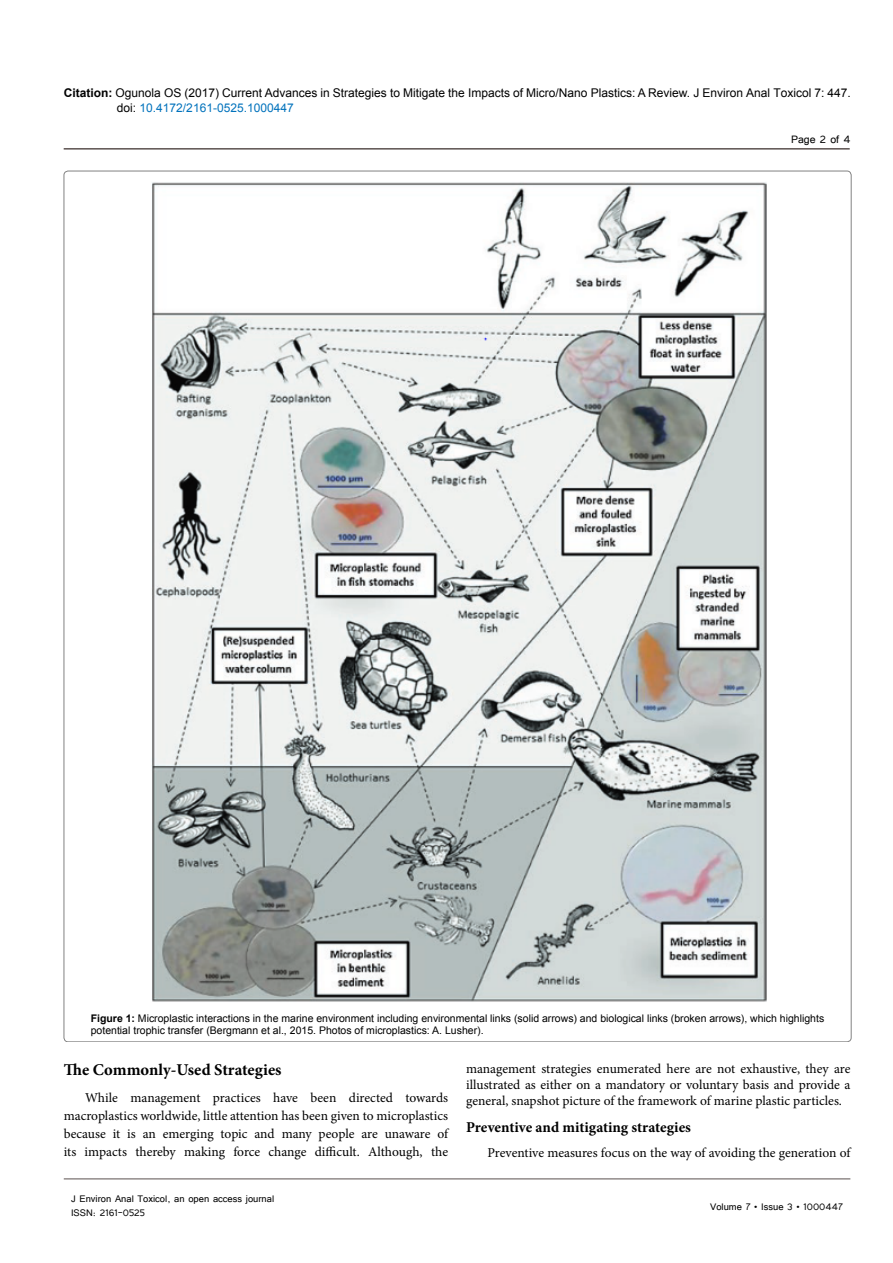
<style>
.page{position:relative;width:893px;height:1263px;background:#fff}
.page>*{position:absolute;margin:0;border:0;box-sizing:border-box;transform-origin:0 0}
.SH{font:700 16.5px "Minion Pro";color:#000}
.SSh{font:700 15px "Minion Pro";letter-spacing:-.005em;color:#000}
.t1{font:13.5px/18px "Minion Pro";letter-spacing:-.005em;color:#000;text-align:justify}
.t2{font:13.5px "Tunga";color:#000}
.t3{font:12px/15px "Arial";color:#000}
.t4{font:12px/14.4px "Tunga";color:#000}
._08_Article_Text{font:10.5px/12.6px "Arial";color:#000}
.s1{font-weight:700}
.s2{color:#0072bc}
</style>
<div class="page">
<hr style="left:64px;top:148px;width:786px;height:2px;background:#5b514f">
<hr style="left:64px;top:1179px;width:786px;height:1px;background:#5b514f">
<img style="left:151px;top:182px;width:616px;height:820px">
<p class="t3" style="left:117px;top:85px;width:735px;text-indent:-53px"><span class="s1">Citation:</span> Ogunola OS (2017) Current Advances in Strategies to Mitigate the Impacts of Micro/Nano Plastics: A Review. J Environ Anal Toxicol 7: 447. doi: <span class="s2">10.4172/2161-0525.1000447</span></p>
<p class="t2" style="left:791px;top:131px;width:61px">Page 2 of 4</p>
<p class="_08_Article_Text" style="left:91px;top:1012px;width:735px"><span class="s1">Figure 1:</span> Microplastic interactions in the marine environment including environmental links (solid arrows) and biological links (broken arrows), which highlights potential trophic transfer (Bergmann et al., 2015. Photos of microplastics: A. Lusher).</p>
<p class="SH" style="left:64px;top:1058px;width:219px">The Commonly-Used Strategies</p>
<p class="t1" style="left:64px;top:1088px;width:386px;text-indent:21px">While management practices have been directed towards macroplastics worldwide, little attention has been given to microplastics because it is an emerging topic and many people are unaware of its impacts thereby making force change difficult. Although, the</p>
<p class="t4" style="left:71px;top:1190px;width:205px">J Environ Anal Toxicol, an open access journal<br>ISSN: 2161-0525</p>
<p class="t1" style="left:466px;top:1060px;width:386px;line-height:16.2px">management strategies enumerated here are not exhaustive, they are illustrated as either on a mandatory or voluntary basis and provide a general, snapshot picture of the framework of marine plastic particles.</p>
<p class="SSh" style="left:466px;top:1116px;width:226px">Preventive and mitigating strategies</p>
<p class="t1" style="left:487px;top:1143px;width:365px">Preventive measures focus on the way of avoiding the generation of</p>
<p class="t4" style="left:710px;top:1199px;width:134px">Volume 7 • Issue 3 • 1000447</p>
</div>
